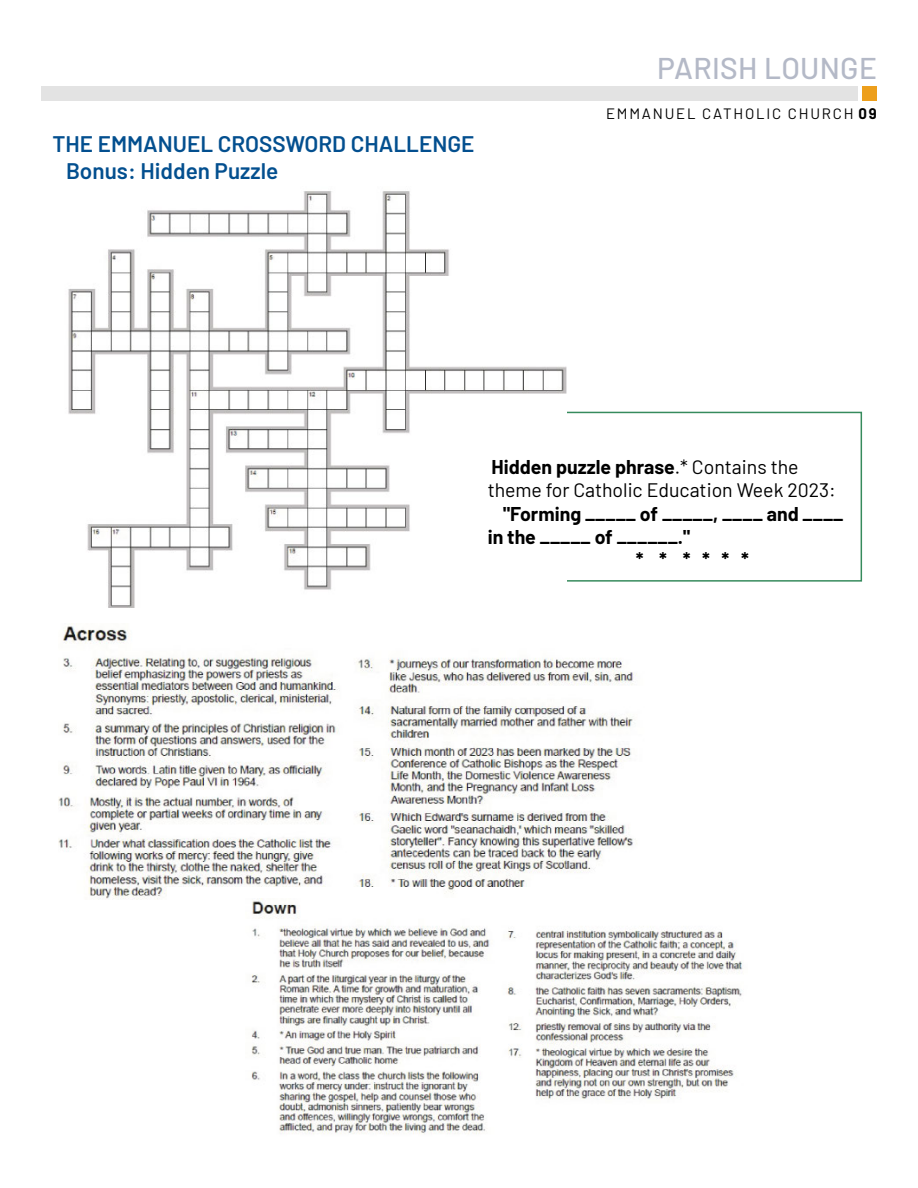
<style>
.page{position:relative;width:918px;height:1188px;background:#fff}
.page>*{position:absolute;margin:0;border:0;box-sizing:border-box;transform-origin:0 0}
.Page_Header_Odd{font:500 30px "Barlow";letter-spacing:.01em;color:#b4b9c7}
.Main_Body_Text{font:600 22.5px "Qxrqwc Barlow";color:#034f8f}
.Main_Body_Text-2{font:600 22.5px "Qbvbpm Barlow";color:#034f8f}
.Main_Body_Text-3{font:19.5px/23.4px "Wcgqsy Barlow";color:#000}
.Main_Body_Text-4{font:700 19.5px/23.4px "Xjwnky Barlow";color:#000}
.Main_Body_Text-5{font:700 19.5px "Pwpwkg Barlow";color:#000}
.Page_Subhead_Odd{font:15px "Wcgqsy Barlow";letter-spacing:.12em;color:#000}
.s1{font-family:"Xjwnky Barlow";font-weight:700}
.s2{font-family:"Pwpwkg Barlow";font-weight:700}
.s3{font-family:"Rnydqr Barlow"}
</style>
<div class="page">
<div style="left:461px;top:412px;width:401px;height:170px;background:#fff;border:2px solid #368b5d"></div>
<div style="left:863px;top:86px;width:14px;height:14px;background:#ed9f1c"></div>
<div style="left:41px;top:86px;width:817px;height:14px;background:#e3e3e3"></div>
<img style="left:68px;top:191px;width:499px;height:417px">
<img style="left:58px;top:626px;width:579px;height:273px">
<img style="left:251px;top:899px;width:492px;height:235px">
<p class="Main_Body_Text" style="left:53px;top:127px;width:424px">THE EMMANUEL CROSSWORD CHALLENGE</p>
<p class="Main_Body_Text-2" style="left:66px;top:154px;width:214px">Bonus: Hidden Puzzle</p>
<p class="Page_Header_Odd" style="left:657px;top:46px;width:221px">PARISH LOUNGE</p>
<p class="Page_Subhead_Odd" style="left:606px;top:103px;width:272px">EMMANUEL CATHOLIC CHURCH <span class="s1">09</span></p>
<p class="Main_Body_Text-3" style="left:488px;top:454px;width:350px"><span class="s2">Hidden puzzle phrase</span><span class="s3">.* Contains the </span>theme for Catholic Education Week 2023:</p>
<p class="Main_Body_Text-4" style="left:488px;top:500px;width:357px;text-indent:16px">"Forming _____ of _____, ____ and ____ in the _____ of ______."</p>
<p class="Main_Body_Text-5" style="left:636px;top:546px;width:114px">* * * * * *</p>
</div>
